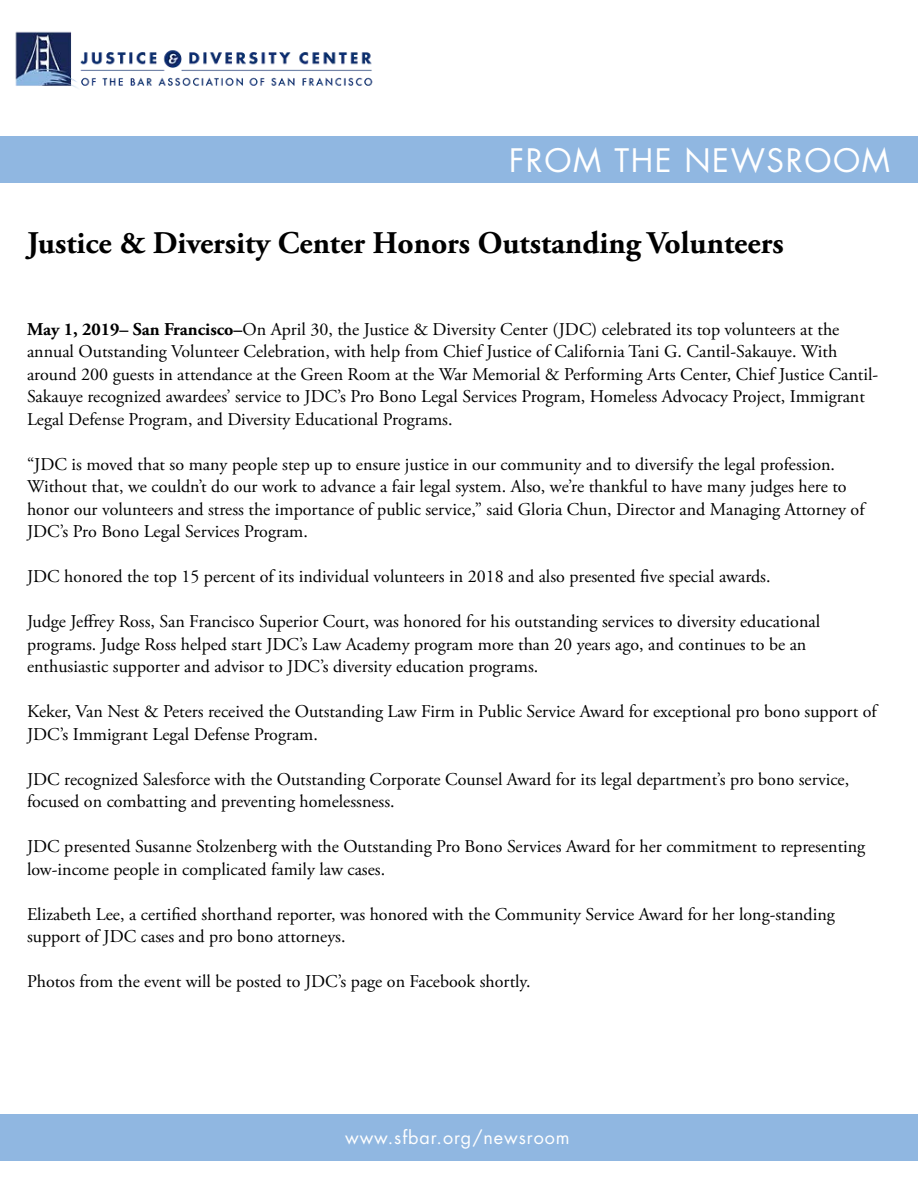
<style>
.page{position:relative;width:918px;height:1188px;background:#fff}
.page>*{position:absolute;margin:0;border:0;box-sizing:border-box;transform-origin:0 0}
.t1{font:700 31.5px "Adobe Garamond Pro";color:#000}
.t2{font:31.5px "Futura Std";letter-spacing:.05em;color:#fff}
.t3{font:18px/22.5px "Adobe Garamond Pro";color:#000}
.t4{font:18px "Futura Std";letter-spacing:.05em;color:#fff}
.s1{font-weight:700}
</style>
<div class="page">
<img style="left:15px;top:31px;width:358px;height:58px">
<div style="left:0;top:137px;width:918px;height:46px;background:#90b7e1"></div>
<div style="left:0;top:1115px;width:918px;height:46px;background:#90b7e1"></div>
<h1 class="t2" style="left:509px;top:140px;width:382px">FROM THE NEWSROOM</h1>
<h1 class="t1" style="left:27px;top:225px;width:758px">Justice &amp; Diversity Center Honors Outstanding Volunteers</h1>
<p class="t3" style="left:27px;top:319px;width:853px"><span class="s1">May 1, 2019– San Francisco–</span>On April 30, the Justice &amp; Diversity Center (JDC) celebrated its top volunteers at the annual Outstanding Volunteer Celebration, with help from Chief Justice of California Tani G. Cantil-Sakauye. With around 200 guests in attendance at the Green Room at the War Memorial &amp; Performing Arts Center, Chief Justice Cantil-Sakauye recognized awardees’ service to JDC’s Pro Bono Legal Services Program, Homeless Advocacy Project, Immigrant Legal Defense Program, and Diversity Educational Programs.</p>
<p class="t3" style="left:27px;top:454px;width:839px">“JDC is moved that so many people step up to ensure justice in our community and to diversify the legal profession.<br>Without that, we couldn’t do our work to advance a fair legal system. Also, we’re thankful to have many judges here to honor our volunteers and stress the importance of public service,” said Gloria Chun, Director and Managing Attorney of JDC’s Pro Bono Legal Services Program.</p>
<p class="t3" style="left:27px;top:566px;width:745px">JDC honored the top 15 percent of its individual volunteers in 2018 and also presented five special awards.</p>
<p class="t3" style="left:27px;top:611px;width:795px">Judge Jeffrey Ross, San Francisco Superior Court, was honored for his outstanding services to diversity educational programs. Judge Ross helped start JDC’s Law Academy program more than 20 years ago, and continues to be an enthusiastic supporter and advisor to JDC’s diversity education programs.</p>
<p class="t3" style="left:27px;top:701px;width:851px">Keker, Van Nest &amp; Peters received the Outstanding Law Firm in Public Service Award for exceptional pro bono support of<br>JDC’s Immigrant Legal Defense Program.</p>
<p class="t3" style="left:27px;top:769px;width:824px">JDC recognized Salesforce with the Outstanding Corporate Counsel Award for its legal department’s pro bono service, focused on combatting and preventing homelessness.</p>
<p class="t3" style="left:27px;top:836px;width:840px">JDC presented Susanne Stolzenberg with the Outstanding Pro Bono Services Award for her commitment to representing low-income people in complicated family law cases.</p>
<p class="t3" style="left:27px;top:904px;width:809px">Elizabeth Lee, a certified shorthand reporter, was honored with the Community Service Award for her long-standing support of JDC cases and pro bono attorneys.</p>
<p class="t3" style="left:27px;top:971px;width:505px">Photos from the event will be posted to JDC’s page on Facebook shortly.</p>
<p class="t4" style="left:345px;top:1126px;width:226px">www.sfbar.org/newsroom</p>
</div>
